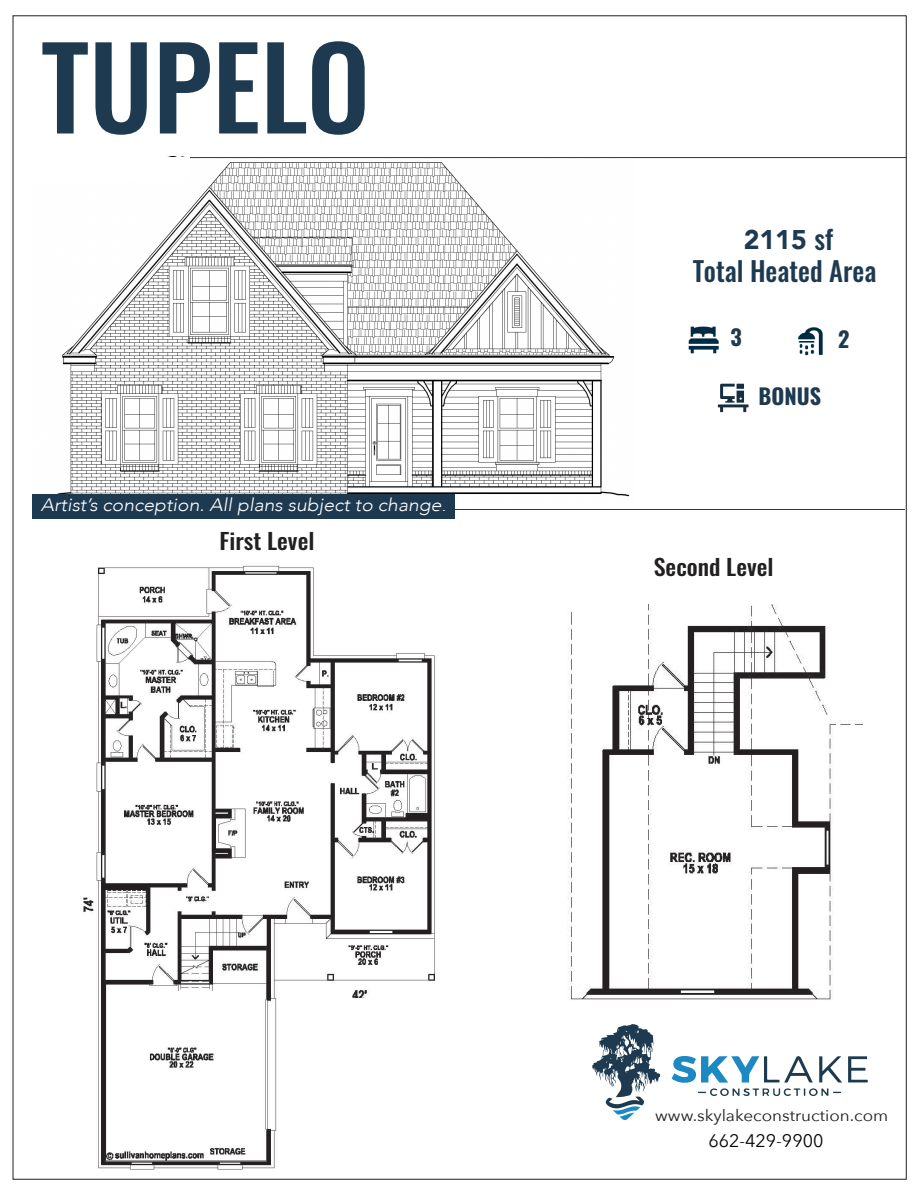
<style>
.page{position:relative;width:920px;height:1190px;background:#fff}
.page>*{position:absolute;margin:0;border:0;box-sizing:border-box;transform-origin:0 0}
.t1{font:500 112.5px "Oswald";color:#1e3a51}
.t2{font:500 27px "Oswald";color:#1e3a51}
.t3{font:900 27px "Avenir";color:#1e3a51}
.t4{font:22.35px "Oswald";color:#211f1f;scale:1.08 1}
.t5{font:21.75px "Oswald";color:#1e3a51}
.t6{font:18.15px "Avenir Next";color:#050504}
.t7{font:italic 300 18px "Avenir";color:#fff;scale:1.08 1}
.t8{font:15.9px "Avenir Next";color:#211f1f;scale:1.08 1}
.s1{font-family:"Oswald";font-weight:500}
</style>
<div class="page">
<img style="left:73px;top:565px;width:384px;height:615px">
<img style="left:57px;top:158px;width:578px;height:339px">
<svg style="left:848px;top:1056px;width:19px;height:26px"></svg>
<svg style="left:671px;top:1055px;width:171px;height:41px"></svg>
<svg style="left:592px;top:1024px;width:68px;height:96px"></svg>
<div style="left:33px;top:494px;width:422px;height:25px;background:#1e3a51"></div>
<img style="left:688px;top:326px;width:31px;height:28px">
<img style="left:798px;top:327px;width:25px;height:29px">
<img style="left:717px;top:383px;width:32px;height:30px">
<hr style="left:434px;top:509px;width:470px;height:1px;background:#1e3a51">
<div style="left:135px;top:991px;width:122px;height:33px;background:#fff"></div>
<hr style="left:33px;top:157px;width:873px;height:1px;background:#1e3a51">
<div style="left:22px;top:157px;width:168px;height:20px;background:#fff"></div>
<div style="left:287px;top:998px;width:182px;height:123px;background:#fff"></div>
<img style="left:568px;top:604px;width:294px;height:396px">
<h1 class="t1" style="left:41px;top:29px;width:330px">TUPELO</h1>
<p class="t7" style="left:41px;top:493px;width:377px">Artist’s conception. All plans subject to change.</p>
<p class="t4" style="left:219px;top:521px;width:89px">First Level</p>
<h2 class="t3" style="left:743px;top:216px;width:91px">2115 <span class="s1">sf</span></h2>
<h2 class="t2" style="left:692px;top:257px;width:185px">Total Heated Area</h2>
<p class="t5" style="left:730px;top:318px;width:13px">3</p>
<p class="t5" style="left:838px;top:319px;width:13px">2</p>
<p class="t5" style="left:758px;top:376px;width:64px">BONUS</p>
<p class="t4" style="left:653px;top:547px;width:112px">Second Level</p>
<p class="t8" style="left:655px;top:1102px;width:217px">www.skylakeconstruction.com</p>
<p class="t6" style="left:708px;top:1125px;width:116px">662-429-9900</p>
</div>
